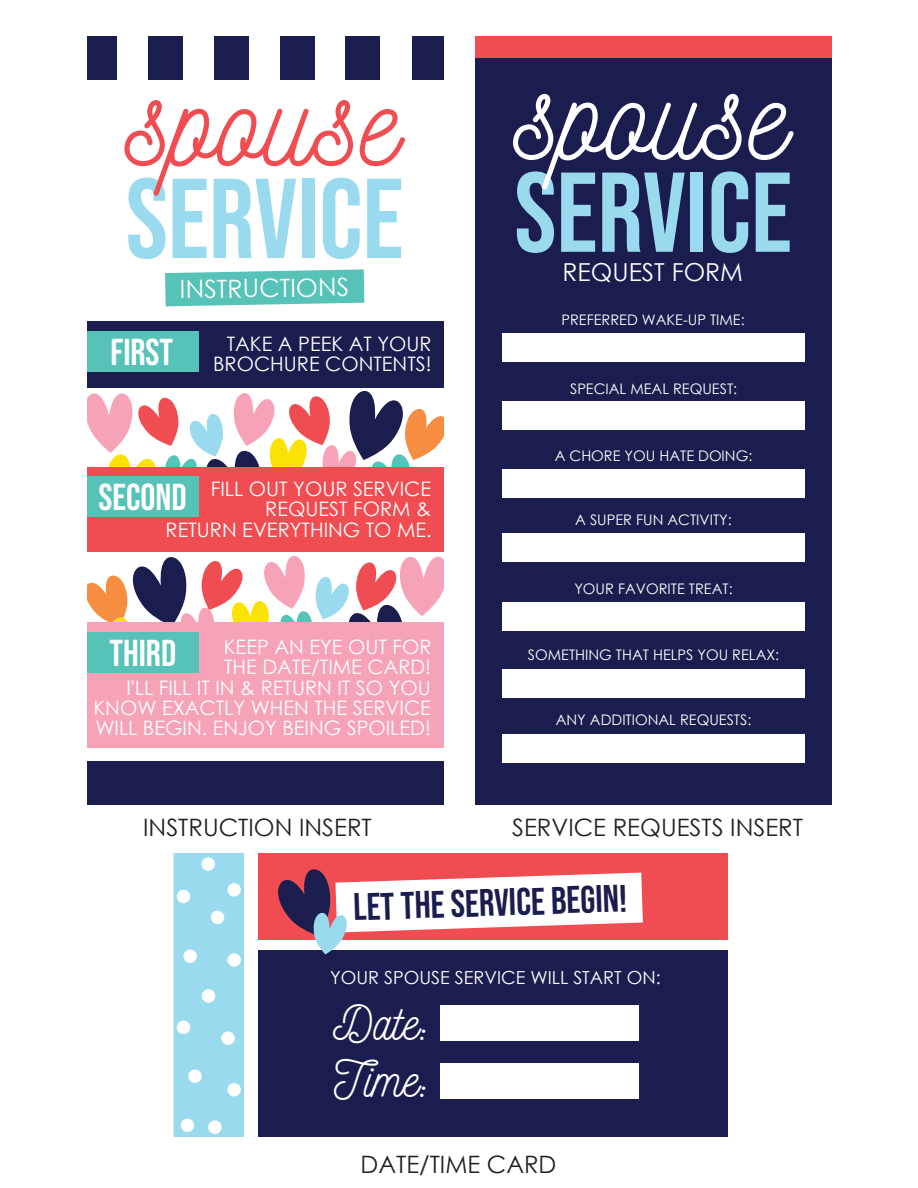
<style>
.page{position:relative;width:918px;height:1188px;background:#fff}
.page>*{position:absolute;margin:0;border:0;box-sizing:border-box;transform-origin:0 0}
.t1{font:120.9px "Nickainley";color:#ef4d52}
.t2{font:120.9px "Nickainley";color:#fff}
.t3{font:113.25px "Bebas Neue";color:#9adaee}
.t4{font:48.6px/57px "Nickainley";color:#fff}
.t5{font:38.4px "Bebas Neue";color:#1b1d4f}
.t6{font:37.5px "Bebas Neue";color:#fff}
.t7{font:25.2px "Century Gothic";color:#fff}
.t8{font:24.75px "Century Gothic";color:#fff}
.t9{font:24px "Century Gothic";color:#231f20}
.t10{font:19.95px/20.2px "Century Gothic";color:#fff;text-align:right}
.t11{font:18px "Century Gothic";color:#fff}
.t12{font:14.55px "Century Gothic";color:#fff}
</style>
<div class="page">
<svg style="left:88px;top:391px;width:356px;height:76px"></svg>
<svg style="left:88px;top:556px;width:356px;height:67px"></svg>
<div style="left:88px;top:761px;width:356px;height:44px;background:#1b1d4f"></div>
<div style="left:88px;top:321px;width:356px;height:66px;background:#1b1d4f"></div>
<div style="left:88px;top:467px;width:356px;height:85px;background:#ef4d52"></div>
<div style="left:88px;top:623px;width:356px;height:125px;background:#f6a3b8"></div>
<svg style="left:165px;top:269px;width:199px;height:37px;background:#68c8be"></svg>
<div style="left:88px;top:331px;width:110px;height:41px;background:#57c2b7"></div>
<div style="left:88px;top:476px;width:110px;height:41px;background:#57c2b7"></div>
<div style="left:88px;top:632px;width:110px;height:41px;background:#57c2b7"></div>
<div style="left:413px;top:36px;width:31px;height:44px;background:#1b1d4f"></div>
<div style="left:345px;top:36px;width:35px;height:44px;background:#1b1d4f"></div>
<div style="left:280px;top:36px;width:35px;height:44px;background:#1b1d4f"></div>
<div style="left:214px;top:36px;width:34px;height:44px;background:#1b1d4f"></div>
<div style="left:148px;top:36px;width:35px;height:44px;background:#1b1d4f"></div>
<div style="left:88px;top:36px;width:29px;height:44px;background:#1b1d4f"></div>
<div style="left:475px;top:36px;width:356px;height:769px;background:#1b1d4f"></div>
<div style="left:475px;top:36px;width:356px;height:21px;background:#ef4d52"></div>
<div style="left:502px;top:333px;width:303px;height:29px;background:#fff"></div>
<div style="left:502px;top:401px;width:303px;height:29px;background:#fff"></div>
<div style="left:502px;top:469px;width:303px;height:28px;background:#fff"></div>
<div style="left:502px;top:533px;width:303px;height:29px;background:#fff"></div>
<div style="left:502px;top:602px;width:303px;height:28px;background:#fff"></div>
<div style="left:502px;top:669px;width:303px;height:29px;background:#fff"></div>
<div style="left:502px;top:734px;width:303px;height:29px;background:#fff"></div>
<div style="left:258px;top:853px;width:470px;height:92px;background:#ef4d52"></div>
<div style="left:173px;top:853px;width:71px;height:284px;background:#9adaee"></div>
<div style="left:227px;top:883px;width:14px;height:14px;background:#fff;border-radius:50%"></div>
<div style="left:201px;top:857px;width:14px;height:14px;background:#fff;border-radius:50%"></div>
<div style="left:211px;top:911px;width:13px;height:13px;background:#fff;border-radius:50%"></div>
<div style="left:177px;top:890px;width:13px;height:13px;background:#fff;border-radius:50%"></div>
<div style="left:183px;top:949px;width:14px;height:14px;background:#fff;border-radius:50%"></div>
<div style="left:227px;top:953px;width:14px;height:14px;background:#fff;border-radius:50%"></div>
<div style="left:202px;top:989px;width:13px;height:14px;background:#fff;border-radius:50%"></div>
<div style="left:177px;top:1021px;width:13px;height:13px;background:#fff;border-radius:50%"></div>
<div style="left:221px;top:1031px;width:14px;height:14px;background:#fff;border-radius:50%"></div>
<div style="left:227px;top:1083px;width:14px;height:13px;background:#fff;border-radius:50%"></div>
<div style="left:188px;top:1070px;width:14px;height:13px;background:#fff;border-radius:50%"></div>
<div style="left:208px;top:1120px;width:14px;height:14px;background:#fff;border-radius:50%"></div>
<div style="left:181px;top:1119px;width:13px;height:13px;background:#fff;border-radius:50%"></div>
<div style="left:244px;top:945px;width:484px;height:192px;background:#1b1d4f"></div>
<div style="left:244px;top:853px;width:14px;height:284px;background:#fff"></div>
<div style="left:441px;top:1005px;width:198px;height:36px;background:#fff"></div>
<div style="left:441px;top:1063px;width:198px;height:35px;background:#fff"></div>
<div style="left:253px;top:940px;width:475px;height:10px;background:#fff"></div>
<svg style="left:278px;top:869px;width:365px;height:86px"></svg>
<h1 class="t1" style="left:125px;top:89px;width:275px">spouse</h1>
<h2 class="t3" style="left:126px;top:173px;width:279px">SERVICE</h2>
<p class="t7" style="left:180px;top:280px;width:171px;rotate:-1deg">INSTRUCTIONS</p>
<h3 class="t6" style="left:111px;top:337px;width:64px">FIRST</h3>
<p class="t10" style="left:213px;top:336px;width:220px">TAKE A PEEK AT YOUR<br>BROCHURE CONTENTS!</p>
<p class="t10" style="left:166px;top:481px;width:268px">FILL OUT YOUR SERVICE<br>REQUEST FORM &amp;<br>RETURN EVERYTHING TO ME.</p>
<h3 class="t6" style="left:99px;top:481px;width:90px">SECOND</h3>
<p class="t10" style="left:94px;top:639px;width:339px">KEEP AN EYE OUT FOR<br>THE DATE/TIME CARD!<br>I'LL FILL IT IN &amp; RETURN IT SO YOU<br>KNOW EXACTLY WHEN THE SERVICE<br>WILL BEGIN. ENJOY BEING SPOILED!</p>
<h3 class="t6" style="left:109px;top:638px;width:68px">THIRD</h3>
<h1 class="t2" style="left:513px;top:83px;width:275px">spouse</h1>
<h2 class="t3" style="left:514px;top:167px;width:279px">SERVICE</h2>
<p class="t8" style="left:563px;top:262px;width:182px">REQUEST FORM</p>
<p class="t12" style="left:561px;top:314px;width:185px">PREFERRED WAKE-UP TIME:</p>
<p class="t12" style="left:570px;top:383px;width:169px">SPECIAL MEAL REQUEST:</p>
<p class="t12" style="left:555px;top:451px;width:199px">A CHORE YOU HATE DOING:</p>
<p class="t12" style="left:575px;top:514px;width:158px">A SUPER FUN ACTIVITY:</p>
<p class="t12" style="left:574px;top:583px;width:160px">YOUR FAVORITE TREAT:</p>
<p class="t12" style="left:528px;top:649px;width:253px">SOMETHING THAT HELPS YOU RELAX:</p>
<p class="t12" style="left:556px;top:714px;width:197px">ANY ADDITIONAL REQUESTS:</p>
<p class="t9" style="left:143px;top:818px;width:230px">INSTRUCTION INSERT</p>
<p class="t9" style="left:512px;top:818px;width:292px">SERVICE REQUESTS INSERT</p>
<h3 class="t5" style="left:353px;top:892px;width:275px;rotate:-2deg">LET THE SERVICE BEGIN!</h3>
<p class="t11" style="left:330px;top:970px;width:332px">YOUR SPOUSE SERVICE WILL START ON:</p>
<h3 class="t4" style="left:333px;top:1003px;width:100px">Date:<br>Time:</h3>
<p class="t9" style="left:361px;top:1155px;width:197px">DATE/TIME CARD</p>
</div>
